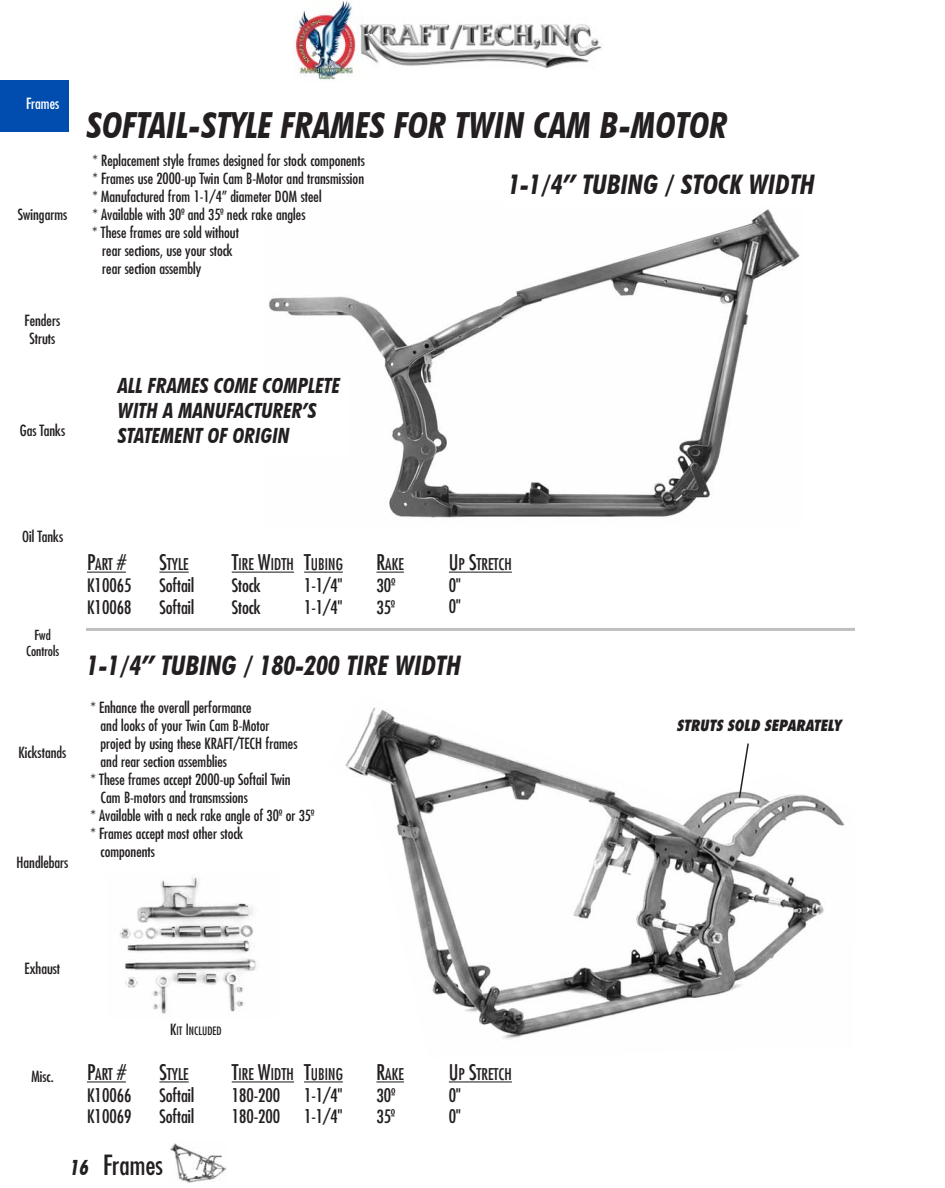
<style>
.page{position:relative;width:945px;height:1188px;background:#fff}
.page>*{position:absolute;margin:0;border:0;box-sizing:border-box;transform-origin:0 0}
.t1{font:italic 700 condensed 36px "Futura BT";color:#231f20}
.t2{font:italic 700 condensed 27px "Futura BT";color:#231f20}
.t3{font:condensed 27px "Futura";color:#231f20}
.t4{font:italic 700 condensed 21px/25.2px "Futura BT";color:#231f20}
.t5{font:condensed 18px/21.6px "Futura";color:#231f20}
.t6{font:condensed 15.75px "Futura";color:#231f20}
.t7{font:condensed 15px/18px "Futura";color:#231f20}
.t8{font:italic 800 condensed 15px "Futura";color:#231f20}
.t9{font:condensed 15px "Futura";color:#fff}
.t10{font:condensed 13.5px/16.2px "Futura";color:#231f20;text-align:center}
.t11{font:condensed 11.25px "Futura";color:#231f20}
.s1{font-size:21px}
.s2{font-size:15px}
</style>
<div class="page">
<img style="left:269px;top:209px;width:531px;height:309px">
<hr style="left:87px;top:572px;width:39px;height:1px;background:#231f20">
<hr style="left:159px;top:572px;width:30px;height:1px;background:#231f20">
<hr style="left:232px;top:572px;width:62px;height:1px;background:#231f20">
<hr style="left:304px;top:572px;width:39px;height:1px;background:#231f20">
<svg style="left:376px;top:572px;width:28px;height:1px"></svg>
<hr style="left:449px;top:572px;width:63px;height:1px;background:#231f20">
<img style="left:345px;top:707px;width:500px;height:332px">
<hr style="left:86px;top:628px;width:769px;height:3px;background:#bcbec0">
<div style="left:0;top:80px;width:69px;height:52px;background:#004daf"></div>
<img style="left:294px;top:0;width:308px;height:82px">
<img style="left:170px;top:1143px;width:56px;height:40px">
<hr style="left:87px;top:1081px;width:39px;height:1px;background:#231f20">
<hr style="left:159px;top:1081px;width:30px;height:1px;background:#231f20">
<hr style="left:232px;top:1081px;width:62px;height:1px;background:#231f20">
<hr style="left:304px;top:1081px;width:39px;height:1px;background:#231f20">
<svg style="left:376px;top:1081px;width:28px;height:1px"></svg>
<hr style="left:449px;top:1081px;width:63px;height:1px;background:#231f20">
<svg style="left:738px;top:742px;width:12px;height:57px"></svg>
<div style="left:116px;top:376px;width:233px;height:81px;background:#fff"></div>
<img style="left:119px;top:877px;width:138px;height:137px">
<p class="t9" style="left:26px;top:94px;width:35px">Frames</p>
<p class="t7" style="left:18px;top:205px;width:51px">Swingarms</p>
<p class="t7" style="left:25px;top:311px;width:37px;text-align:center">Fenders<br>Struts</p>
<p class="t7" style="left:20px;top:421px;width:47px">Gas Tanks</p>
<h1 class="t1" style="left:87px;top:103px;width:642px">SOFTAIL-STYLE FRAMES FOR TWIN CAM B-MOTOR</h1>
<p class="t7" style="left:92px;top:151px;width:274px">* Replacement style frames designed for stock components * Frames use 2000-up Twin Cam B-Motor and transmission * Manufactured from 1-1/4” diameter DOM steel<br>* Available with 30º and 35º neck rake angles</p>
<h2 class="t2" style="left:508px;top:168px;width:308px">1-1/4” TUBING / STOCK WIDTH</h2>
<p class="t7" style="left:102px;top:223px;width:138px;text-indent:-10px">* These frames are sold without rear sections, use your stock rear section assembly</p>
<h3 class="t4" style="left:118px;top:373px;width:224px">ALL FRAMES COME COMPLETE<br>WITH A MANUFACTURER’S<br>STATEMENT OF ORIGIN</h3>
<p class="t7" style="left:22px;top:527px;width:43px">Oil Tanks</p>
<p class="t10" style="left:26px;top:626px;width:35px">Fwd<br>Controls</p>
<p class="t7" style="left:18px;top:743px;width:49px">Kickstands</p>
<p class="t7" style="left:16px;top:853px;width:53px">Handlebars</p>
<p class="t6" style="left:87px;top:555px;width:40px"><span class="s1">P</span>ART <span class="s1">#</span></p>
<p class="t5" style="left:87px;top:574px;width:46px">K10065<br>K10068</p>
<p class="t6" style="left:159px;top:555px;width:31px"><span class="s1">S</span>TYLE</p>
<p class="t5" style="left:159px;top:574px;width:36px">Softail<br>Softail</p>
<p class="t6" style="left:232px;top:555px;width:64px"><span class="s1">T</span>IRE <span class="s1">W</span>IDTH</p>
<p class="t5" style="left:232px;top:574px;width:31px">Stock<br>Stock</p>
<p class="t6" style="left:304px;top:555px;width:40px"><span class="s1">T</span>UBING</p>
<p class="t5" style="left:304px;top:574px;width:40px">1-1/4"<br>1-1/4"</p>
<p class="t6" style="left:376px;top:555px;width:29px"><span class="s1">R</span>AKE</p>
<p class="t5" style="left:376px;top:574px;width:20px">30º<br>35º</p>
<p class="t6" style="left:449px;top:555px;width:65px"><span class="s1">U</span> P <span class="s1">S</span>TRETCH</p>
<p class="t5" style="left:449px;top:574px;width:13px;line-height:21px">0"<br>0"</p>
<h2 class="t2" style="left:87px;top:649px;width:376px">1-1/4” TUBING / 180-200 TIRE WIDTH</h2>
<p class="t7" style="left:90px;top:698px;width:163px">* Enhance the overall performance</p>
<p class="t7" style="left:101px;top:716px;width:170px">and looks of your Twin Cam B-Motor</p>
<p class="t7" style="left:101px;top:734px;width:198px">project by using these KRAFT/TECH frames</p>
<p class="t7" style="left:101px;top:752px;width:128px">and rear section assemblies</p>
<p class="t7" style="left:90px;top:770px;width:202px">* These frames accept 2000-up Softail Twin</p>
<p class="t7" style="left:101px;top:788px;width:149px">Cam B-motors and transmssions</p>
<p class="t7" style="left:90px;top:806px;width:225px">* Available with a neck rake angle of 30º or 35º</p>
<p class="t7" style="left:101px;top:824px;width:144px;text-indent:-10px">* Frames accept most other stock components</p>
<p class="t8" style="left:676px;top:716px;width:167px">STRUTS SOLD SEPARATELY</p>
<p class="t7" style="left:25px;top:959px;width:37px">Exhaust</p>
<p class="t7" style="left:31px;top:1067px;width:24px">Misc.</p>
<p class="t6" style="left:87px;top:1064px;width:40px"><span class="s1">P</span>ART <span class="s1">#</span></p>
<p class="t5" style="left:87px;top:1084px;width:46px">K10066<br>K10069</p>
<p class="t11" style="left:170px;top:1024px;width:53px"><span class="s2">K</span>IT <span class="s2">I</span> NCLUDED</p>
<p class="t6" style="left:159px;top:1064px;width:31px"><span class="s1">S</span>TYLE</p>
<p class="t5" style="left:159px;top:1084px;width:36px">Softail<br>Softail</p>
<p class="t6" style="left:232px;top:1064px;width:64px"><span class="s1">T</span>IRE <span class="s1">W</span>IDTH</p>
<p class="t5" style="left:232px;top:1084px;width:50px">180-200<br>180-200</p>
<p class="t6" style="left:304px;top:1064px;width:40px"><span class="s1">T</span>UBING</p>
<p class="t5" style="left:304px;top:1084px;width:40px">1-1/4"<br>1-1/4"</p>
<p class="t6" style="left:376px;top:1064px;width:29px"><span class="s1">R</span>AKE</p>
<p class="t5" style="left:376px;top:1084px;width:20px">30º<br>35º</p>
<p class="t6" style="left:449px;top:1064px;width:65px"><span class="s1">U</span> P <span class="s1">S</span>TRETCH</p>
<p class="t5" style="left:449px;top:1084px;width:13px;line-height:21px">0"<br>0"</p>
<h3 class="t4" style="left:70px;top:1155px;width:20px">16</h3>
<h2 class="t3" style="left:103px;top:1148px;width:61px">Frames</h2>
</div>
